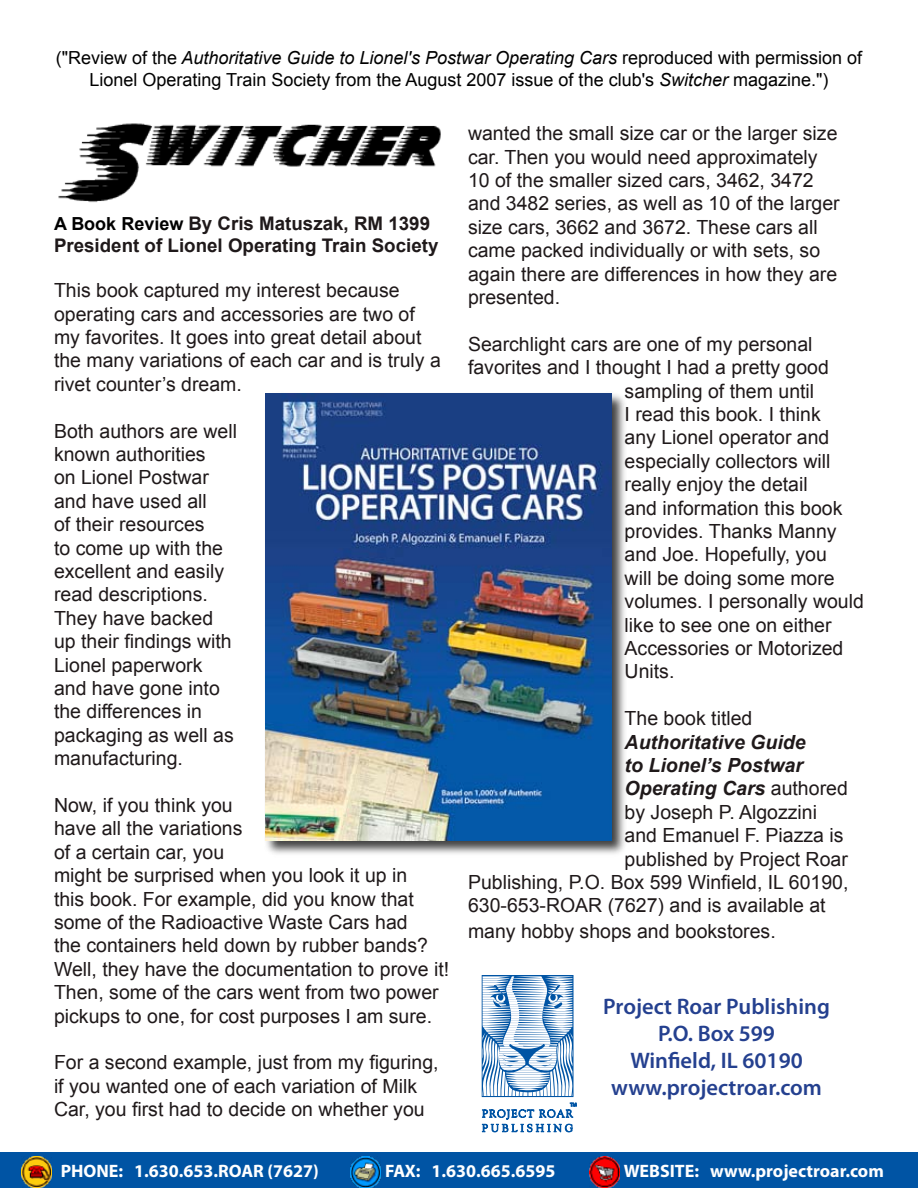
<style>
.page{position:relative;width:918px;height:1188px;background:#fff}
.page>*{position:absolute;margin:0;border:0;box-sizing:border-box;transform-origin:0 0}
.t1{font:600 22.5px/27px "Myriad Pro";color:#24408f;text-align:center}
.t2{font:19.5px/23.4px "Arial";color:#1f191a}
.t3{font:italic 700 19.5px "Arial";color:#1f191a}
.t4{font:700 18.75px/22.5px "Arial";color:#1f191a}
.t5{font:18px/21.6px "Arial";color:#000;text-align:center}
.t6{font:700 18px "Myriad Pro";color:#fff}
.s1{font-style:italic}
.s2{font-size:18px;color:#000}
.s3{font-weight:400;font-style:normal}
</style>
<div class="page">
<img style="left:58px;top:123px;width:383px;height:80px">
<div style="left:264px;top:391px;width:364px;height:466px;background:#000;opacity:.75"></div>
<img style="left:266px;top:393px;width:345px;height:447px">
<svg style="left:482px;top:975px;width:95px;height:158px"></svg>
<div style="left:1px;top:1153px;width:916px;height:34px;background:#0054a4"></div>
<div style="left:0;top:1152px;width:918px;height:36px;border:2px solid #0054a4"></div>
<img style="left:590px;top:1157px;width:30px;height:30px">
<img style="left:21px;top:1157px;width:30px;height:30px">
<img style="left:350px;top:1157px;width:30px;height:30px">
<p class="t5" style="left:56px;top:47px;width:808px">("Review of the <span class="s1">Authoritative Guide to Lionel's Postwar Operating Cars</span> reproduced with permission of<br>Lionel Operating Train Society from the August 2007 issue of the club's <span class="s1">Switcher</span> magazine.")</p>
<p class="t4" style="left:54px;top:212px;width:386px"><span class="s2">A Book Review</span> By Cris Matuszak, RM 1399<br>President of Lionel Operating Train Society</p>
<p class="t2" style="left:54px;top:279px;width:388px">This book captured my interest because operating cars and accessories are two of my favorites. It goes into great detail about the many variations of each car and is truly a rivet counter’s dream.</p>
<p class="t2" style="left:54px;top:419px;width:185px">Both authors are well known authorities<br>on Lionel Postwar and have used all<br>of their resources<br>to come up with the excellent and easily read descriptions.<br>They have backed up their findings with<br>Lionel paperwork and have gone into the differences in packaging as well as manufacturing.</p>
<p class="t2" style="left:54px;top:794px;width:397px">Now, if you think you<br>have all the variations<br>of a certain car, you<br>might be surprised when you look it up in<br>this book. For example, did you know that some of the Radioactive Waste Cars had<br>the containers held down by rubber bands?<br>Well, they have the documentation to prove it!<br>Then, some of the cars went from two power pickups to one, for cost purposes I am sure.</p>
<p class="t2" style="left:54px;top:1051px;width:386px">For a second example, just from my figuring, if you wanted one of each variation of Milk<br>Car, you first had to decide on whether you</p>
<p class="t2" style="left:468px;top:122px;width:373px">wanted the small size car or the larger size car. Then you would need approximately 10 of the smaller sized cars, 3462, 3472 and 3482 series, as well as 10 of the larger size cars, 3662 and 3672. These cars all came packed individually or with sets, so again there are differences in how they are presented.</p>
<p class="t2" style="left:468px;top:332px;width:346px">Searchlight cars are one of my personal</p>
<p class="t2" style="left:468px;top:356px;width:362px">favorites and I thought I had a pretty good</p>
<p class="t2" style="left:625px;top:379px;width:191px">sampling of them until</p>
<p class="t2" style="left:625px;top:403px;width:198px">I read this book. I think</p>
<p class="t2" style="left:625px;top:426px;width:206px">any Lionel operator and</p>
<p class="t2" style="left:625px;top:449px;width:207px">especially collectors will</p>
<p class="t2" style="left:625px;top:473px;width:185px">really enjoy the detail</p>
<p class="t2" style="left:625px;top:496px;width:219px">and information this book</p>
<p class="t2" style="left:625px;top:520px;width:214px">provides. Thanks Manny</p>
<p class="t2" style="left:625px;top:543px;width:204px">and Joe. Hopefully, you</p>
<p class="t2" style="left:625px;top:566px;width:212px">will be doing some more</p>
<p class="t2" style="left:625px;top:590px;width:241px">volumes. I personally would</p>
<p class="t2" style="left:625px;top:613px;width:209px">like to see one on either</p>
<p class="t2" style="left:625px;top:637px;width:220px">Accessories or Motorized</p>
<p class="t2" style="left:625px;top:660px;width:51px">Units.</p>
<p class="t2" style="left:625px;top:707px;width:129px">The book titled</p>
<p class="t3" style="left:625px;top:729px;width:182px">Authoritative Guide</p>
<p class="t3" style="left:625px;top:752px;width:180px">to Lionel’s Postwar</p>
<p class="t3" style="left:625px;top:776px;width:225px">Operating Cars <span class="s3">authored</span></p>
<p class="t2" style="left:625px;top:800px;width:194px">by Joseph P. Algozzini</p>
<p class="t2" style="left:625px;top:824px;width:220px">and Emanuel F. Piazza is</p>
<p class="t2" style="left:625px;top:847px;width:225px">published by Project Roar</p>
<p class="t2" style="left:468px;top:871px;width:382px">Publishing, P.O. Box 599 Winfield, IL 60190,</p>
<p class="t2" style="left:468px;top:894px;width:359px">630-653-ROAR (7627) and is available at</p>
<p class="t2" style="left:468px;top:919px;width:309px">many hobby shops and bookstores.</p>
<p class="t1" style="left:603px;top:993px;width:228px">Project Roar Publishing<br>P.O. Box 599<br>Winfield, IL 60190 www.projectroar.com</p>
<p class="t6" style="left:61px;top:1161px;width:259px">PHONE: 1.630.653.ROAR (7627)</p>
<p class="t6" style="left:385px;top:1161px;width:172px">FAX: 1.630.665.6595</p>
<p class="t6" style="left:624px;top:1161px;width:262px">WEBSITE: www.projectroar.com</p>
</div>
